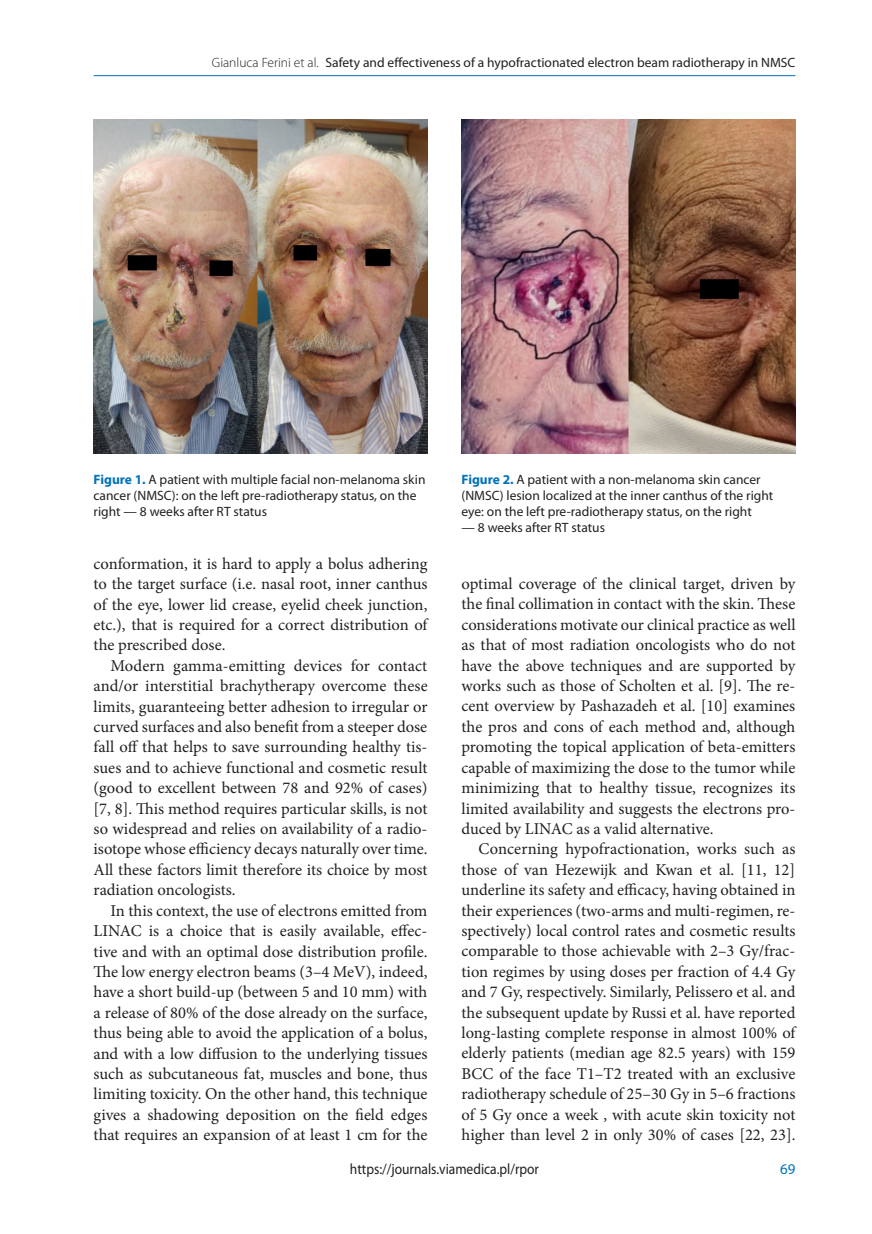
<style>
.page{position:relative;width:872px;height:1234px;background:#fff}
.page>*{position:absolute;margin:0;border:0;box-sizing:border-box;transform-origin:0 0}
.t1{font:16.5px/20.4px "Minion Pro";color:#231f20;text-align:justify}
.t2{font:15px "Myriad Pro";color:#231f20;scale:.9 1}
.t3{font:14.85px "Myriad Pro";color:#0072bc}
.t4{font:13.5px/16.2px "Myriad Pro";color:#231f20}
.s1{font-weight:300}
.s2{font-weight:700;color:#0072bc}
</style>
<div class="page">
<hr style="left:94px;top:75px;width:701px;height:1px;background:#0072bc">
<img style="left:461px;top:119px;width:334px;height:334px">
<img style="left:94px;top:119px;width:333px;height:334px">
<p class="t4" style="left:212px;top:54px;width:577px"><span class="s1">Gianluca Ferini et al.</span> Safety and effectiveness of a hypofractionated electron beam radiotherapy in NMSC</p>
<p class="t4" style="left:94px;top:471px;width:333px"><span class="s2">Figure 1.</span> A patient with multiple facial non-melanoma skin cancer (NMSC): on the left pre-radiotherapy status, on the right — 8 weeks after RT status</p>
<p class="t1" style="left:94px;top:553px;width:335px">conformation, it is hard to apply a bolus adhering to the target surface (i.e. nasal root, inner canthus of the eye, lower lid crease, eyelid cheek junction, etc.), that is required for a correct distribution of the prescribed dose.</p>
<p class="t1" style="left:94px;top:655px;width:335px;text-indent:17px">Modern gamma-emitting devices for contact and/or interstitial brachytherapy overcome these limits, guaranteeing better adhesion to irregular or curved surfaces and also benefit from a steeper dose fall off that helps to save surrounding healthy tis&shy;sues and to achieve functional and cosmetic result (good to excellent between 78 and 92% of cases) [7, 8]. This method requires particular skills, is not so widespread and relies on availability of a radio&shy;isotope whose efficiency decays naturally over time.<br>All these factors limit therefore its choice by most radiation oncologists.</p>
<p class="t1" style="left:94px;top:900px;width:335px;text-indent:17px">In this context, the use of electrons emitted from LINAC is a choice that is easily available, effec&shy;tive and with an optimal dose distribution profile.<br>The low energy electron beams (3–4 MeV), indeed, have a short build-up (between 5 and 10 mm) with a release of 80% of the dose already on the surface, thus being able to avoid the application of a bolus, and with a low diffusion to the underlying tissues such as subcutaneous fat, muscles and bone, thus limiting toxicity. On the other hand, this technique gives a shadowing deposition on the field edges that requires an expansion of at least 1 cm for the</p>
<p class="t4" style="left:461px;top:471px;width:313px"><span class="s2">Figure 2.</span> A patient with a non-melanoma skin cancer (NMSC) lesion localized at the inner canthus of the right eye: on the left pre-radiotherapy status, on the right</p>
<p class="t4" style="left:461px;top:520px;width:145px">— 8 weeks after RT status</p>
<p class="t1" style="left:461px;top:573px;width:335px">optimal coverage of the clinical target, driven by the final collimation in contact with the skin. These considerations motivate our clinical practice as well as that of most radiation oncologists who do not have the above techniques and are supported by works such as those of Scholten et al. [9]. The re&shy;cent overview by Pashazadeh et al. [10] examines the pros and cons of each method and, although promoting the topical application of beta-emitters capable of maximizing the dose to the tumor while minimizing that to healthy tissue, recognizes its limited availability and suggests the electrons pro&shy;duced by LINAC as a valid alternative.</p>
<p class="t1" style="left:461px;top:838px;width:335px;text-indent:17px">Concerning hypofractionation, works such as those of van Hezewijk and Kwan et al. [11, 12] underline its safety and efficacy, having obtained in their experiences (two-arms and multi-regimen, re&shy;spectively) local control rates and cosmetic results comparable to those achievable with 2–3 Gy/frac&shy;tion regimes by using doses per fraction of 4.4 Gy and 7 Gy, respectively. Similarly, Pelissero et al. and the subsequent update by Russi et al. have reported long-lasting complete response in almost 100% of elderly patients (median age 82.5 years) with 159<br>BCC of the face T1–T2 treated with an exclusive radiotherapy schedule of 25–30 Gy in 5–6 fractions of 5 Gy once a week , with acute skin toxicity not higher than level 2 in only 30% of cases [22, 23].</p>
<p class="t2" style="left:350px;top:1160px;width:212px">https://journals.viamedica.pl/rpor</p>
<p class="t3" style="left:780px;top:1160px;width:17px">69</p>
</div>
